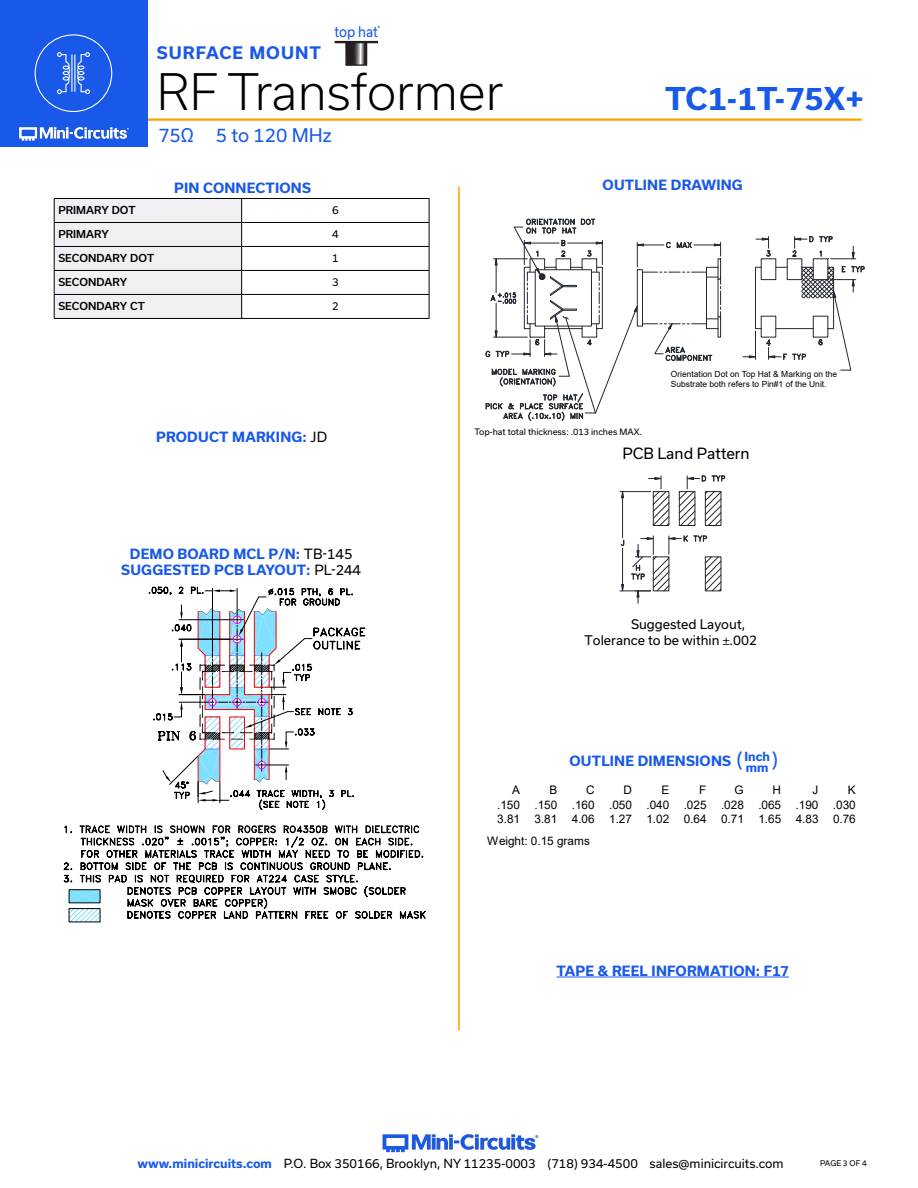
<style>
.page{position:relative;width:918px;height:1188px;background:#fff}
.page>*{position:absolute;margin:0;border:0;box-sizing:border-box;transform-origin:0 0}
.t1{font:300 48px "Usual";color:#000}
.t2{font:700 30px "Usual";color:#1859ea}
.Blue_Headers{font:19.5px "Usual";color:#1859ea}
.t3{font:18px "Usual";color:#1859ea}
.t4{font:700 16.5px "Usual";letter-spacing:.065em;color:#1859ea}
.t5{font:14.85px "Usual";color:#000}
.t6{font:14.1px "Usual";color:#1859ea;scale:.91 1}
.Blue_Headers-2{font:700 13.5px "Usual";letter-spacing:.015em;color:#1859ea}
.Demo_Board{font:700 13.5px "Usual";letter-spacing:.015em;color:#1859ea}
.t7{font:12.75px/15.8px "Usual";color:#000}
.t8{font:12px "Usual";color:#000}
.Blue_Headers-3{font:700 12px "Usual";color:#1859ea}
.t9{font:11.7px/14.5px "Arial";color:#000;text-align:justify}
.Table_Header_Left_Justified{font:500 10.5px "Usual";color:#000}
.Table_Body_Center{font:10.5px "Usual";color:#000}
.t10{font:8.4px/10.2px "Arial";color:#000}
.t11{font:8.4px "Usual";color:#000}
.t12{font:7.5px "Usual";color:#000}
.t13{font:5.4px "Usual";color:#000}
.s1{font-weight:400;color:#000}
.s2{font-family:"Myriad Pro"}
.s3{font-weight:700;color:#1859ea}
</style>
<div class="page">
<hr style="left:917px;top:0;width:1px;height:147px;background:#1859ea">
<hr style="left:129px;top:118px;width:733px;height:3px;background:#ffa300">
<div style="left:0;top:0;width:147px;height:147px;background:#1859ea"></div>
<img style="left:19px;top:126px;width:110px;height:15px">
<div style="left:35px;top:34px;width:77px;height:78px;border:1px solid #fff;border-radius:50%"></div>
<svg style="left:57px;top:52px;width:13px;height:42px"></svg>
<svg style="left:77px;top:52px;width:13px;height:42px"></svg>
<hr style="left:71px;top:55px;width:1px;height:37px;background:#fff">
<hr style="left:74px;top:55px;width:1px;height:37px;background:#fff">
<svg style="left:347px;top:43px;width:18px;height:21px"></svg>
<div style="left:345px;top:41px;width:22px;height:25px;border:1px solid #231f20"></div>
<hr style="left:335px;top:41px;width:43px;height:2px;background:#231f20">
<img style="left:382px;top:1134px;width:157px;height:19px">
<hr style="left:458px;top:187px;width:2px;height:843px;background:#ffa300">
<hr style="left:557px;top:977px;width:232px;height:1px;background:#1859ea">
<hr style="left:242px;top:198px;width:187px;height:1px;background:#000">
<hr style="left:242px;top:222px;width:187px;height:1px;background:#000">
<hr style="left:242px;top:246px;width:187px;height:1px;background:#000">
<hr style="left:242px;top:270px;width:187px;height:1px;background:#000">
<hr style="left:242px;top:294px;width:187px;height:1px;background:#000">
<svg style="left:54px;top:198px;width:188px;height:120px"></svg>
<svg style="left:429px;top:199px;width:1px;height:119px"></svg>
<hr style="left:54px;top:318px;width:188px;height:1px;background:#000">
<hr style="left:242px;top:318px;width:187px;height:1px;background:#000">
<svg style="left:485px;top:219px;width:237px;height:202px"></svg>
<svg style="left:743px;top:236px;width:122px;height:135px"></svg>
<svg style="left:679px;top:475px;width:46px;height:51px"></svg>
<hr style="left:620px;top:591px;width:31px;height:1px;background:#212830">
<hr style="left:620px;top:491px;width:31px;height:1px;background:#212830">
<hr style="left:622px;top:548px;width:1px;height:37px;background:#212830">
<hr style="left:622px;top:498px;width:1px;height:40px;background:#212830">
<svg style="left:621px;top:584px;width:3px;height:8px"></svg>
<svg style="left:649px;top:476px;width:21px;height:50px"></svg>
<svg style="left:621px;top:491px;width:3px;height:7px"></svg>
<svg style="left:631px;top:535px;width:91px;height:68px"></svg>
<svg style="left:68px;top:825px;width:358px;height:98px"></svg>
<svg style="left:127px;top:627px;width:279px;height:282px"></svg>
<svg style="left:63px;top:639px;width:295px;height:244px"></svg>
<svg style="left:148px;top:586px;width:206px;height:224px"></svg>
<p class="t4" style="left:157px;top:43px;width:166px">SURFACE MOUNT</p>
<p class="t6" style="left:335px;top:24px;width:49px">top hat</p>
<p class="t13" style="left:378px;top:25px;width:4px">®</p>
<h1 class="t1" style="left:157px;top:64px;width:348px">RF Transformer</h1>
<h3 class="t3" style="left:158px;top:125px;width:175px">75Ω 5 to 120 MHz</h3>
<p class="Blue_Headers-2" style="left:174px;top:180px;width:138px">PIN CONNECTIONS</p>
<p class="Table_Header_Left_Justified" style="left:58px;top:204px;width:79px">PRIMARY DOT</p>
<p class="Table_Body_Center" style="left:332px;top:204px;width:8px">6</p>
<p class="Table_Header_Left_Justified" style="left:58px;top:228px;width:52px">PRIMARY</p>
<p class="Table_Body_Center" style="left:332px;top:228px;width:8px">4</p>
<p class="Table_Header_Left_Justified" style="left:58px;top:252px;width:97px">SECONDARY DOT</p>
<p class="Table_Body_Center" style="left:332px;top:252px;width:8px">1</p>
<p class="Table_Header_Left_Justified" style="left:58px;top:276px;width:70px">SECONDARY</p>
<p class="Table_Body_Center" style="left:332px;top:276px;width:8px">3</p>
<p class="Table_Header_Left_Justified" style="left:58px;top:300px;width:88px">SECONDARY CT</p>
<p class="Table_Body_Center" style="left:332px;top:300px;width:8px">2</p>
<h2 class="t2" style="left:665px;top:81px;width:200px">TC1-1T-75X+</h2>
<p class="Blue_Headers-2" style="left:603px;top:177px;width:142px">OUTLINE DRAWING</p>
<p class="t10" style="left:671px;top:369px;width:168px">Orientation Dot on Top Hat &amp; Marking on the<br>Substrate both refers to Pin#1 of the Unit.</p>
<p class="Demo_Board" style="left:156px;top:429px;width:173px">PRODUCT MARKING: <span class="s1">JD</span></p>
<p class="Blue_Headers-2" style="left:130px;top:546px;width:224px">DEMO BOARD MCL P/N: <span class="s1">TB-145</span></p>
<p class="Blue_Headers-2" style="left:121px;top:562px;width:241px">SUGGESTED PCB LAYOUT: <span class="s1">PL-244</span></p>
<p class="t11" style="left:475px;top:427px;width:169px">Top-hat total thickness: .013 inches MAX.</p>
<p class="t5" style="left:622px;top:444px;width:129px">PCB Land Pattern</p>
<p class="t7" style="left:584px;top:616px;width:174px;text-indent:47px">Suggested Layout,<br>Tolerance to be within <span class="s2">±</span>.002</p>
<p class="Blue_Headers-2" style="left:570px;top:753px;width:163px">OUTLINE DIMENSIONS</p>
<p class="Blue_Headers" style="left:736px;top:750px;width:8px">(</p>
<p class="Blue_Headers-3" style="left:745px;top:750px;width:27px">Inch</p>
<p class="Blue_Headers" style="left:772px;top:750px;width:8px">)</p>
<p class="Blue_Headers-3" style="left:746px;top:760px;width:24px">mm</p>
<p class="t9" style="left:512px;top:783px;width:9px">A</p>
<p class="t9" style="left:550px;top:783px;width:9px">B</p>
<p class="t9" style="left:586px;top:783px;width:10px">C</p>
<p class="t9" style="left:623px;top:783px;width:10px">D</p>
<p class="t9" style="left:661px;top:783px;width:9px">E</p>
<p class="t9" style="left:699px;top:783px;width:9px">F</p>
<p class="t9" style="left:735px;top:783px;width:11px">G</p>
<p class="t9" style="left:773px;top:783px;width:10px">H</p>
<p class="t9" style="left:813px;top:783px;width:7px">J</p>
<p class="t9" style="left:497px;top:783px;width:360px;text-indent:351px">K .150 .150 .160 .050 .040 .025 .028 .065 .190 .030<br>3.81 3.81 4.06 1.27 1.02 0.64 0.71 1.65 4.83 0.76</p>
<p class="t9" style="left:487px;top:833px;width:104px">Weight: 0.15 grams</p>
<p class="Blue_Headers-2" style="left:557px;top:963px;width:234px">TAPE &amp; REEL INFORMATION: F17</p>
<p class="t8" style="left:138px;top:1157px;width:648px"><span class="s3">www.minicircuits.com</span> P.O. Box 350166, Brooklyn, NY 11235-0003 (718) 934-4500 sales@minicircuits.com</p>
<p class="t12" style="left:820px;top:1159px;width:48px">PAGE 3 OF 4</p>
</div>
